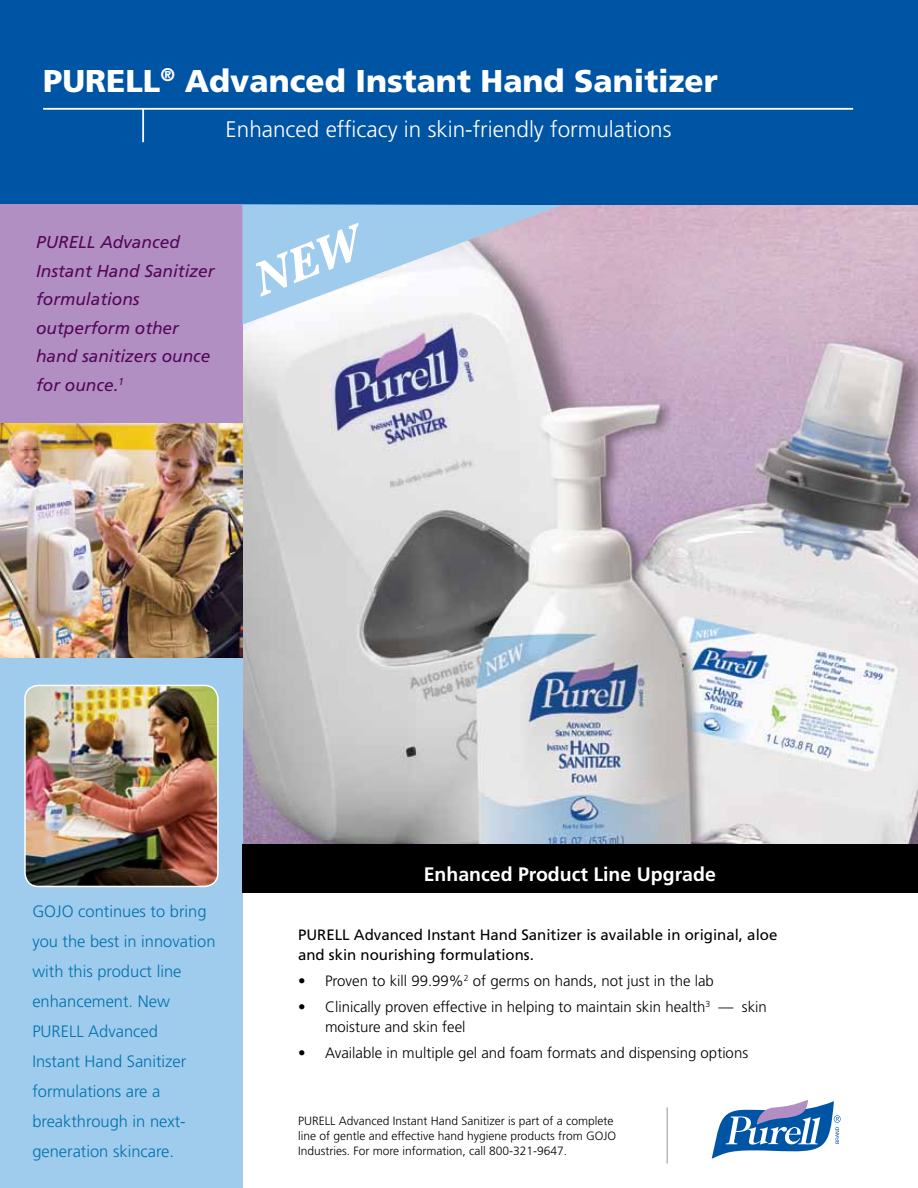
<style>
.page{position:relative;width:918px;height:1188px;background:#fff}
.page>*{position:absolute;margin:0;border:0;box-sizing:border-box;transform-origin:0 0}
.t1{font:900 31.5px "Frutiger LT Std";color:#fff}
.t2{font:300 22.5px "Frutiger LT Std";color:#fff}
.t3{font:700 19.5px "Frutiger LT Std";color:#fff}
.t4{font:italic 17.25px/28.5px "Frutiger LT Std";color:#54075b}
.t5{font:300 16.5px/30px "Frutiger LT Std";color:#0073ae}
.t6{font:300 15px/19.5px "Frutiger LT Std";color:#000}
.t7{font:15px/19.5px "Frutiger LT Std";color:#000}
.t8{font:300 12px/15px "Frutiger LT Std";color:#000}
</style>
<div class="page">
<img style="left:242px;top:204px;width:676px;height:641px">
<div style="left:0;top:198px;width:242px;height:990px;background:#9fcbed"></div>
<div style="left:0;top:0;width:918px;height:204px;background:#0054a4"></div>
<hr style="left:43px;top:108px;width:810px;height:2px;background:#fff">
<hr style="left:142px;top:108px;width:2px;height:34px;background:#fff">
<hr style="left:667px;top:1107px;width:1px;height:57px;background:#939598">
<div style="left:0;top:204px;width:242px;height:374px;background:#b28fc2"></div>
<svg style="left:712px;top:1100px;width:129px;height:59px"></svg>
<img style="left:0;top:423px;width:242px;height:234px">
<img style="left:26px;top:685px;width:191px;height:200px">
<div style="left:24px;top:685px;width:195px;height:202px;border:2px solid #fff;border-radius:14px"></div>
<svg style="left:242px;top:204px;width:320px;height:121px"></svg>
<div style="left:242px;top:845px;width:676px;height:48px;background:#000"></div>
<h1 class="t1" style="left:43px;top:62px;width:676px">PURELL<sup>®</sup> Advanced Instant Hand Sanitizer</h1>
<h2 class="t2" style="left:226px;top:117px;width:447px">Enhanced efficacy in skin-friendly formulations</h2>
<p class="t4" style="left:36px;top:228px;width:180px">PURELL Advanced<br>Instant Hand Sanitizer formulations outperform other hand sanitizers ounce for ounce.<sup>1</sup></p>
<p class="t5" style="left:32px;top:897px;width:185px">GOJO continues to bring you the best in innovation with this product line enhancement. New<br>PURELL Advanced<br>Instant Hand Sanitizer formulations are a breakthrough in next&shy;generation skincare.</p>
<h3 class="t3" style="left:424px;top:863px;width:294px">Enhanced Product Line Upgrade</h3>
<p class="t7" style="left:298px;top:925px;width:481px">PURELL Advanced Instant Hand Sanitizer is available in original, aloe and skin nourishing formulations.</p>
<p class="t6" style="left:298px;top:971px;width:417px">• Proven to kill 99.99%<sup>2</sup> of germs on hands, not just in the lab</p>
<p class="t6" style="left:325px;top:997px;width:443px;text-indent:-27px">• Clinically proven effective in helping to maintain skin health<sup>3</sup> — skin moisture and skin feel</p>
<p class="t6" style="left:298px;top:1043px;width:452px">• Available in multiple gel and foam formats and dispensing options</p>
<p class="t8" style="left:298px;top:1114px;width:320px">PURELL Advanced Instant Hand Sanitizer is part of a complete line of gentle and effective hand hygiene products from GOJO<br>Industries. For more information, call 800-321-9647.</p>
</div>
